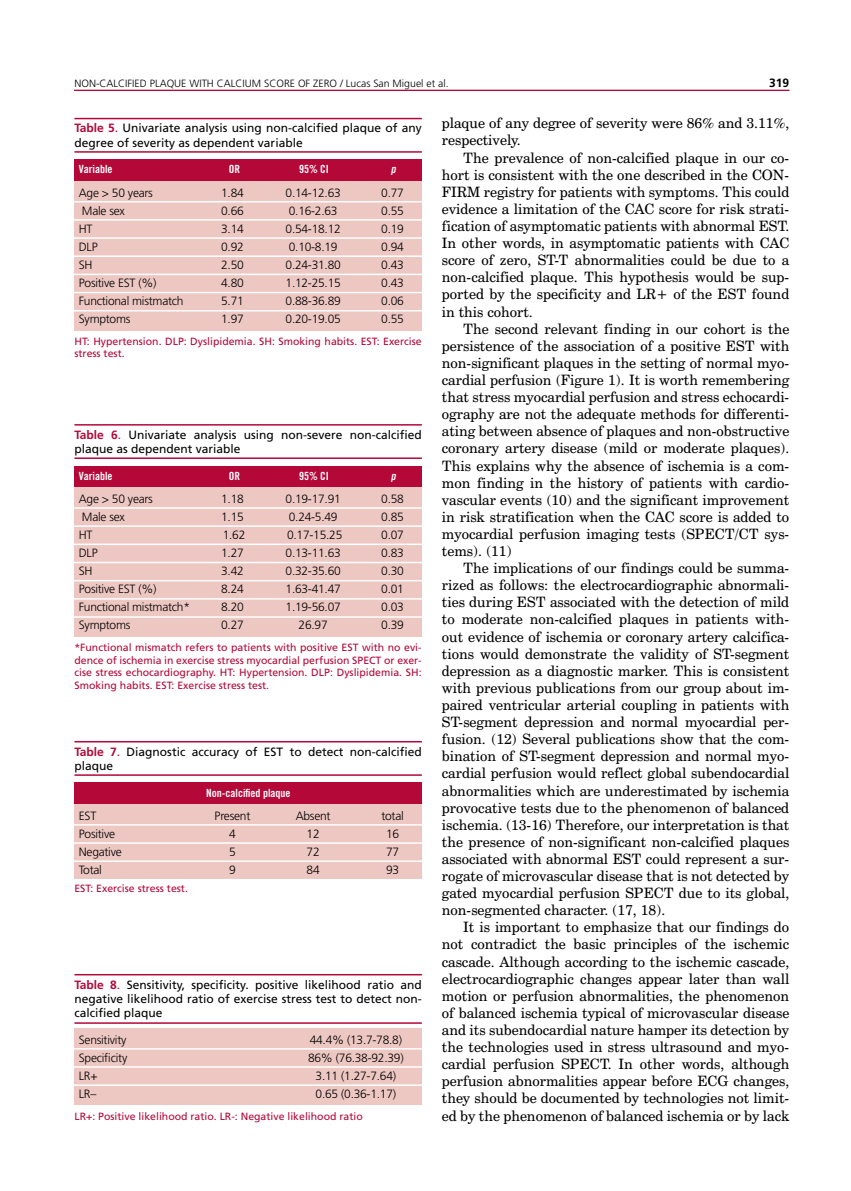
<style>
.page{position:relative;width:851px;height:1191px;background:#fff}
.page>*{position:absolute;margin:0;border:0;box-sizing:border-box;transform-origin:0 0}
.t1{font:14.25px/17.1px "Century Schoolbook BT";color:#000;text-align:justify}
.t2{font:300 12px/18px "Frutiger LT Std";letter-spacing:-.02em;color:#000}
.t3{font:12px/14.4px "Frutiger LT Std";color:#000}
.t4{font:700 12px "Frutiger LT Std";color:#000}
.t5{font:11.25px "Trade Gothic LT Std Bd Cn 20";color:#fff}
.t6{font:italic 11.25px "Trade Gothic LT Std Bd Cn 20";color:#fff}
.t7{font:10.5px/12.6px "Frutiger LT Std";color:#b30838}
.t8{font:300 10.5px "Frutiger LT Std";color:#000}
.s1{font-weight:700;color:#b30838}
.s2{color:#b30838}
</style>
<div class="page">
<hr style="left:74px;top:90px;width:715px;height:1px;background:#b30838">
<hr style="left:74px;top:151px;width:348px;height:2px;background:#b30838">
<hr style="left:74px;top:457px;width:348px;height:2px;background:#b30838">
<hr style="left:74px;top:774px;width:348px;height:2px;background:#b30838">
<hr style="left:74px;top:1022px;width:348px;height:1px;background:#b30838">
<hr style="left:74px;top:118px;width:348px;height:1px;background:#b30838">
<hr style="left:74px;top:424px;width:348px;height:1px;background:#b30838">
<hr style="left:74px;top:741px;width:348px;height:1px;background:#b30838">
<hr style="left:74px;top:974px;width:348px;height:1px;background:#b30838">
<div style="left:74px;top:159px;width:348px;height:22px;background:#b30838"></div>
<div style="left:74px;top:466px;width:348px;height:21px;background:#b30838"></div>
<div style="left:74px;top:782px;width:348px;height:22px;background:#b30838"></div>
<div style="left:74px;top:181px;width:348px;height:150px;background:#edc7c2"></div>
<div style="left:74px;top:487px;width:348px;height:150px;background:#edc7c2"></div>
<div style="left:74px;top:804px;width:348px;height:75px;background:#edc7c2"></div>
<div style="left:74px;top:1028px;width:348px;height:77px;background:#edc7c2"></div>
<hr style="left:72px;top:292px;width:352px;height:1px;background:#fff">
<hr style="left:72px;top:598px;width:352px;height:1px;background:#fff">
<hr style="left:72px;top:255px;width:352px;height:2px;background:#fff">
<hr style="left:72px;top:562px;width:352px;height:1px;background:#fff">
<hr style="left:71px;top:237px;width:352px;height:2px;background:#fff">
<hr style="left:71px;top:543px;width:352px;height:2px;background:#fff">
<hr style="left:71px;top:860px;width:352px;height:2px;background:#fff">
<hr style="left:71px;top:1084px;width:352px;height:2px;background:#fff">
<hr style="left:71px;top:219px;width:352px;height:2px;background:#fff">
<hr style="left:71px;top:525px;width:352px;height:2px;background:#fff">
<hr style="left:71px;top:842px;width:352px;height:1px;background:#fff">
<hr style="left:71px;top:1066px;width:352px;height:1px;background:#fff">
<hr style="left:71px;top:310px;width:352px;height:1px;background:#fff">
<hr style="left:71px;top:616px;width:352px;height:2px;background:#fff">
<hr style="left:71px;top:274px;width:352px;height:1px;background:#fff">
<hr style="left:71px;top:580px;width:352px;height:1px;background:#fff">
<hr style="left:74px;top:201px;width:349px;height:1px;background:#fff">
<hr style="left:74px;top:507px;width:349px;height:2px;background:#fff">
<hr style="left:74px;top:824px;width:349px;height:1px;background:#fff">
<hr style="left:74px;top:1048px;width:349px;height:1px;background:#fff">
<p class="t4" style="left:769px;top:75px;width:22px">319</p>
<p class="t1" style="left:442px;top:115px;width:349px">plaque of any degree of severity were 86% and 3.11%, respectively.</p>
<p class="t1" style="left:442px;top:149px;width:349px;text-indent:21px">The prevalence of non-calcified plaque in our co&shy;hort is consistent with the one described in the CON-FIRM registry for patients with symptoms. This could evidence a limitation of the CAC score for risk strati&shy;fication of asymptomatic patients with abnormal EST.<br>In other words, in asymptomatic patients with CAC score of zero, ST-T abnormalities could be due to a non-calcified plaque. This hypothesis would be sup&shy;ported by the specificity and LR+ of the EST found in this cohort.</p>
<p class="t1" style="left:442px;top:320px;width:349px;text-indent:21px">The second relevant finding in our cohort is the persistence of the association of a positive EST with non-significant plaques in the setting of normal myo&shy;cardial perfusion (Figure 1). It is worth remembering that stress myocardial perfusion and stress echocardi&shy;ography are not the adequate methods for differenti&shy;ating between absence of plaques and non-obstructive coronary artery disease (mild or moderate plaques).<br>This explains why the absence of ischemia is a com&shy;mon finding in the history of patients with cardio&shy;vascular events (10) and the significant improvement in risk stratification when the CAC score is added to myocardial perfusion imaging tests (SPECT/CT sys&shy;tems). (11)</p>
<p class="t1" style="left:442px;top:559px;width:349px;text-indent:21px">The implications of our findings could be summa&shy;rized as follows: the electrocardiographic abnormali&shy;ties during EST associated with the detection of mild to moderate non-calcified plaques in patients with&shy;out evidence of ischemia or coronary artery calcifica&shy;tions would demonstrate the validity of ST-segment depression as a diagnostic marker. This is consistent with previous publications from our group about im&shy;paired ventricular arterial coupling in patients with ST-segment depression and normal myocardial per&shy;fusion. (12) Several publications show that the com&shy;bination of ST-segment depression and normal myo&shy;cardial perfusion would reflect global subendocardial abnormalities which are underestimated by ischemia provocative tests due to the phenomenon of balanced ischemia. (13-16) Therefore, our interpretation is that the presence of non-significant non-calcified plaques associated with abnormal EST could represent a sur&shy;rogate of microvascular disease that is not detected by gated myocardial perfusion SPECT due to its global, non-segmented character. (17, 18).</p>
<p class="t1" style="left:442px;top:918px;width:349px;text-indent:21px">It is important to emphasize that our findings do not contradict the basic principles of the ischemic cascade. Although according to the ischemic cascade, electrocardiographic changes appear later than wall motion or perfusion abnormalities, the phenomenon of balanced ischemia typical of microvascular disease and its subendocardial nature hamper its detection by the technologies used in stress ultrasound and myo&shy;cardial perfusion SPECT. In other words, although perfusion abnormalities appear before ECG changes, they should be documented by technologies not limit&shy;ed by the phenomenon of balanced ischemia or by lack</p>
<p class="t8" style="left:74px;top:77px;width:375px">NON-CALCIFIED PLAQUE WITH CALCIUM SCORE OF ZERO / Lucas San Miguel et al.</p>
<p class="t3" style="left:74px;top:121px;width:349px"><span class="s1">Table 5</span><span class="s2">.</span> Univariate analysis using non-calcified plaque of any degree of severity as dependent variable</p>
<p class="t5" style="left:229px;top:163px;width:13px">OR</p>
<p class="t5" style="left:299px;top:163px;width:31px">95% CI</p>
<p class="t5" style="left:79px;top:163px;width:35px">Variable</p>
<p class="t6" style="left:391px;top:163px;width:9px">p</p>
<p class="t2" style="left:79px;top:184px;width:106px">Age &gt; 50 years<br>Male sex<br>HT<br>DLP<br>SH<br>Positive EST (%)<br>Functional mistmatch<br>Symptoms</p>
<p class="t2" style="left:221px;top:184px;width:24px;text-align:justify">1.84<br>0.66<br>3.14<br>0.92<br>2.50<br>4.80<br>5.71<br>1.97</p>
<p class="t2" style="left:285px;top:184px;width:57px">0.14-12.63<br>0.16-2.63<br>0.54-18.12<br>0.10-8.19<br>0.24-31.80<br>1.12-25.15<br>0.88-36.89<br>0.20-19.05</p>
<p class="t2" style="left:381px;top:184px;width:24px;text-align:justify">0.77<br>0.55<br>0.19<br>0.94<br>0.43<br>0.43<br>0.06<br>0.55</p>
<p class="t7" style="left:74px;top:335px;width:349px">HT: Hypertension. DLP: Dyslipidemia. SH: Smoking habits. EST: Exercise stress test.</p>
<p class="t3" style="left:74px;top:427px;width:349px"><span class="s1">Table 6</span><span class="s2">.</span> Univariate analysis using non-severe non-calcified plaque as dependent variable</p>
<p class="t5" style="left:229px;top:469px;width:13px">OR</p>
<p class="t5" style="left:299px;top:469px;width:31px">95% CI</p>
<p class="t5" style="left:79px;top:469px;width:35px">Variable</p>
<p class="t6" style="left:391px;top:469px;width:9px">p</p>
<p class="t2" style="left:79px;top:490px;width:113px">Age &gt; 50 years<br>Male sex<br>HT<br>DLP<br>SH<br>Positive EST (%)<br>Functional mistmatch*<br>Symptoms</p>
<p class="t2" style="left:221px;top:490px;width:26px">1.18<br>1.15<br>1.62<br>1.27<br>3.42<br>8.24<br>8.20<br>0.27</p>
<p class="t2" style="left:285px;top:490px;width:58px;text-align:center">0.19-17.91<br>0.24-5.49<br>0.17-15.25<br>0.13-11.63<br>0.32-35.60<br>1.63-41.47<br>1.19-56.07<br>26.97</p>
<p class="t2" style="left:381px;top:490px;width:24px;text-align:justify">0.58<br>0.85<br>0.07<br>0.83<br>0.30<br>0.01<br>0.03<br>0.39</p>
<p class="t7" style="left:74px;top:641px;width:349px;text-align:justify">*Functional mismatch refers to patients with positive EST with no evi&shy;dence of ischemia in exercise stress myocardial perfusion SPECT or exer&shy;cise stress echocardiography. HT: Hypertension. DLP: Dyslipidemia. SH:<br>Smoking habits. EST: Exercise stress test.</p>
<p class="t3" style="left:74px;top:744px;width:349px"><span class="s1">Table 7</span><span class="s2">.</span> Diagnostic accuracy of EST to detect non-calcified plaque</p>
<p class="t5" style="left:206px;top:785px;width:86px">Non-calcified plaque</p>
<p class="t2" style="left:296px;top:807px;width:36px;text-align:center">Absent<br>12<br>72<br>84</p>
<p class="t2" style="left:381px;top:807px;width:24px;text-align:center">total<br>16<br>77<br>93</p>
<p class="t2" style="left:79px;top:807px;width:44px">EST<br>Positive<br>Negative<br>Total</p>
<p class="t2" style="left:214px;top:807px;width:37px;text-align:center">Present<br>4<br>5<br>9</p>
<p class="t7" style="left:74px;top:882px;width:115px">EST: Exercise stress test.</p>
<p class="t3" style="left:74px;top:977px;width:349px;text-align:justify"><span class="s1">Table 8</span><span class="s2">.</span> Sensitivity, specificity. positive likelihood ratio and negative likelihood ratio of exercise stress test to detect non&shy;calcified plaque</p>
<p class="t2" style="left:308px;top:1031px;width:97px;text-align:center">44.4% (13.7-78.8)<br>86% (76.38-92.39)<br>3.11 (1.27-7.64)<br>0.65 (0.36-1.17)</p>
<p class="t2" style="left:79px;top:1031px;width:50px">Sensitivity<br>Specificity<br>LR+<br>LR–</p>
<p class="t7" style="left:74px;top:1110px;width:290px">LR+: Positive likelihood ratio. LR-: Negative likelihood ratio</p>
</div>
